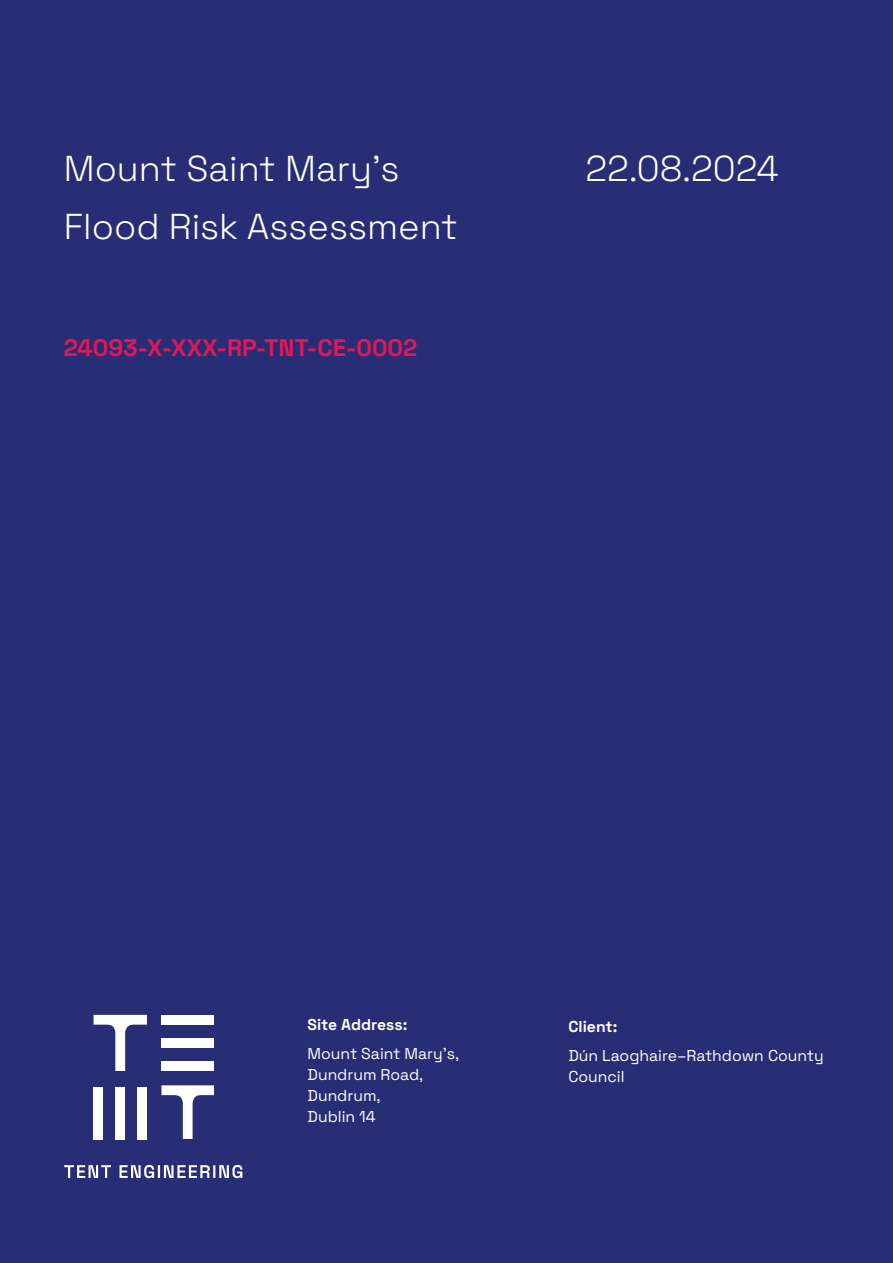
<style>
.page{position:relative;width:893px;height:1263px;background:#282e75}
.page>*{position:absolute;margin:0;border:0;box-sizing:border-box;transform-origin:0 0}
.t1{font:300 36px/58.5px "Space Grotesk";color:#fff}
.t2{font:300 24px "Space Grotesk";color:#e61655}
.t3{font:300 15.75px/29.5px "Space Grotesk";color:#fff}
</style>
<div class="page">
<div style="left:161px;top:1015px;width:53px;height:10px;background:#fff"></div>
<div style="left:161px;top:1061px;width:53px;height:10px;background:#fff"></div>
<div style="left:161px;top:1038px;width:53px;height:10px;background:#fff"></div>
<div style="left:137px;top:1087px;width:10px;height:52px;background:#fff"></div>
<div style="left:93px;top:1087px;width:10px;height:52px;background:#fff"></div>
<div style="left:115px;top:1087px;width:10px;height:52px;background:#fff"></div>
<svg style="left:94px;top:1015px;width:53px;height:56px"></svg>
<svg style="left:161px;top:1085px;width:53px;height:54px"></svg>
<svg style="left:64px;top:1165px;width:178px;height:13px"></svg>
<h1 class="t1" style="left:64px;top:137px;width:396px">Mount Saint Mary’s<br>Flood Risk Assessment</h1>
<h2 class="t2" style="left:64px;top:330px;width:355px">24093-X-XXX-RP-TNT-CE-0002</h2>
<h1 class="t1" style="left:585px;top:137px;width:195px">22.08.2024</h1>
<p class="t3" style="left:308px;top:1008px;width:153px">Site Address:<br>Mount Saint Mary’s,</p>
<p class="t3" style="left:308px;top:1063px;width:117px;line-height:21px">Dundrum Road,<br>Dundrum,<br>Dublin 14</p>
<p class="t3" style="left:568px;top:1010px;width:257px">Client:<br>Dún Laoghaire–Rathdown County</p>
<p class="t3" style="left:568px;top:1061px;width:58px">Council</p>
</div>
